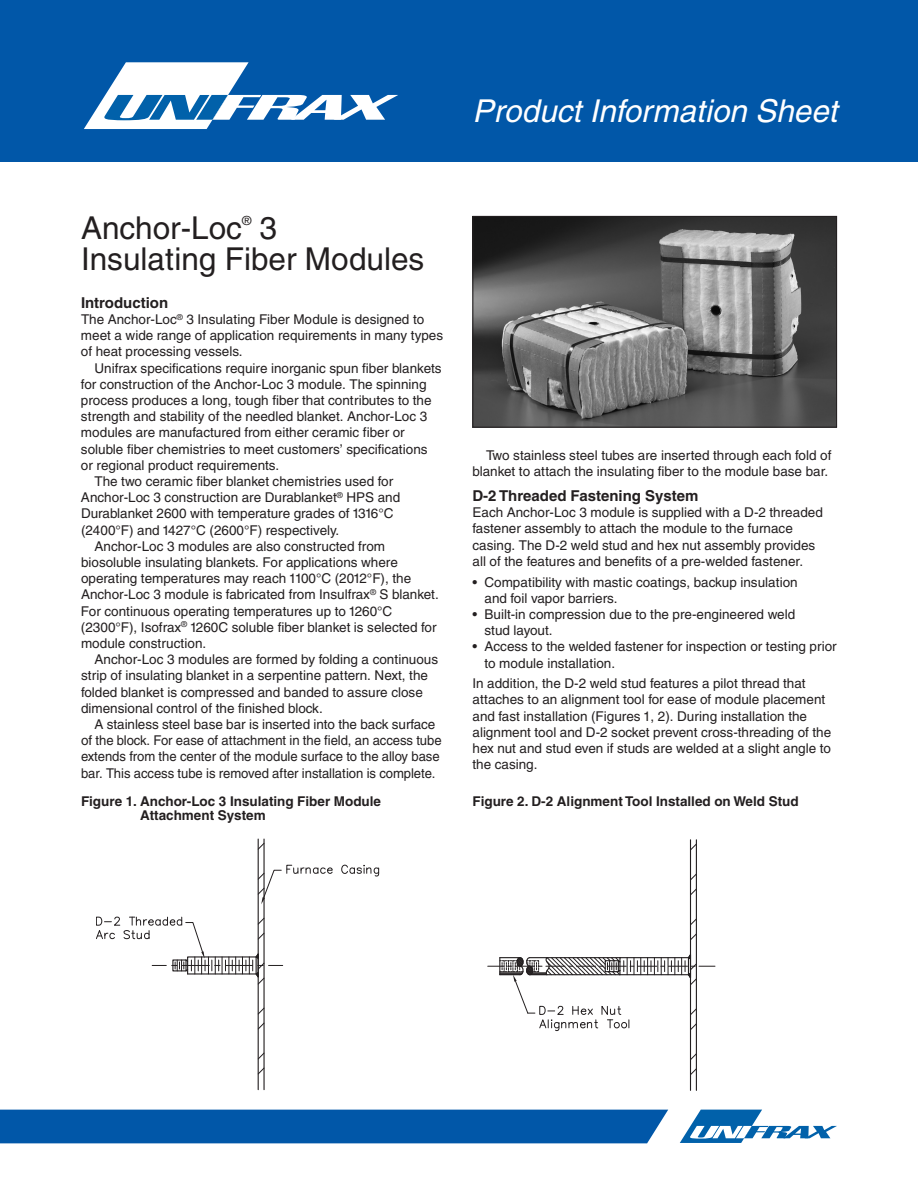
<style>
.page{position:relative;width:918px;height:1188px;background:#fff}
.page>*{position:absolute;margin:0;border:0;box-sizing:border-box;transform-origin:0 0}
.t1{font:31.5px/31.5px "Helvetica";color:#231f20}
.t2{font:italic 31.5px "Helvetica";color:#fff}
.t3{font:700 15px "Helvetica";color:#231f20}
.t4{font:13.5px/16.2px "Helvetica";color:#231f20}
.t5{font:700 13.5px "Helvetica";color:#231f20}
.t6{font:12.6px "Helvetica";color:#231f20}
</style>
<div class="page">
<div style="left:0;top:0;width:918px;height:162px;background:#0157a8"></div>
<svg style="left:84px;top:62px;width:314px;height:67px"></svg>
<svg style="left:680px;top:1110px;width:157px;height:33px"></svg>
<div style="left:0;top:1110px;width:668px;height:33px;background:#0157a8"></div>
<img style="left:474px;top:218px;width:361px;height:208px">
<div style="left:472px;top:216px;width:365px;height:212px;border:1px solid #231f20"></div>
<svg style="left:691px;top:873px;width:5px;height:8px"></svg>
<svg style="left:691px;top:918px;width:5px;height:7px"></svg>
<svg style="left:691px;top:1053px;width:5px;height:7px"></svg>
<svg style="left:691px;top:843px;width:5px;height:8px"></svg>
<svg style="left:691px;top:888px;width:5px;height:8px"></svg>
<svg style="left:691px;top:933px;width:5px;height:7px"></svg>
<svg style="left:691px;top:1068px;width:5px;height:7px"></svg>
<hr style="left:690px;top:840px;width:1px;height:250px;background:#231f20">
<hr style="left:696px;top:840px;width:1px;height:250px;background:#231f20">
<svg style="left:488px;top:951px;width:227px;height:80px"></svg>
<svg style="left:259px;top:1008px;width:4px;height:6px"></svg>
<svg style="left:259px;top:1053px;width:4px;height:6px"></svg>
<svg style="left:259px;top:843px;width:4px;height:6px"></svg>
<svg style="left:259px;top:1023px;width:4px;height:6px"></svg>
<svg style="left:259px;top:1068px;width:4px;height:6px"></svg>
<hr style="left:258px;top:839px;width:1px;height:251px;background:#231f20">
<hr style="left:263px;top:839px;width:2px;height:251px;background:#231f20">
<svg style="left:341px;top:864px;width:38px;height:13px"></svg>
<svg style="left:258px;top:865px;width:75px;height:39px"></svg>
<svg style="left:96px;top:916px;width:187px;height:69px"></svg>
<h1 class="t2" style="left:472px;top:99px;width:373px">Product Information Sheet</h1>
<h1 class="t1" style="left:81px;top:215px;width:163px">Anchor-Loc</h1>
<p class="t6" style="left:242px;top:216px;width:11px">®</p>
<h1 class="t1" style="left:81px;top:215px;width:345px;text-indent:179px">3<br>Insulating Fiber Modules</h1>
<p class="t3" style="left:81px;top:297px;width:89px">Introduction</p>
<p class="t4" style="left:81px;top:312px;width:364px">The Anchor-Loc<sup>®</sup> 3 Insulating Fiber Module is designed to meet a wide range of application requirements in many types of heat processing vessels.</p>
<p class="t4" style="left:94px;top:361px;width:349px">Unifrax specifications require inorganic spun fiber blankets</p>
<p class="t4" style="left:81px;top:377px;width:347px">for construction of the Anchor-Loc 3 module. The spinning</p>
<p class="t4" style="left:81px;top:393px;width:352px">process produces a long, tough fiber that contributes to the</p>
<p class="t4" style="left:81px;top:410px;width:348px">strength and stability of the needled blanket. Anchor-Loc 3</p>
<p class="t4" style="left:81px;top:426px;width:325px">modules are manufactured from either ceramic fiber or</p>
<p class="t4" style="left:81px;top:442px;width:348px">soluble fiber chemistries to meet customers’ specifications</p>
<p class="t4" style="left:81px;top:458px;width:200px">or regional product requirements.</p>
<p class="t4" style="left:94px;top:474px;width:300px">The two ceramic fiber blanket chemistries used for</p>
<p class="t4" style="left:81px;top:491px;width:321px">Anchor-Loc 3 construction are Durablanket<sup>®</sup> HPS and</p>
<p class="t4" style="left:81px;top:507px;width:314px">Durablanket 2600 with temperature grades of 1316°C</p>
<p class="t4" style="left:81px;top:523px;width:260px">(2400°F) and 1427°C (2600°F) respectively.</p>
<p class="t4" style="left:95px;top:539px;width:292px">Anchor-Loc 3 modules are also constructed from</p>
<p class="t4" style="left:81px;top:555px;width:318px">biosoluble insulating blankets. For applications where</p>
<p class="t4" style="left:81px;top:572px;width:332px">operating temperatures may reach 1100°C (2012°F), the</p>
<p class="t4" style="left:81px;top:588px;width:359px">Anchor-Loc 3 module is fabricated from Insulfrax<sup>®</sup> S blanket.</p>
<p class="t4" style="left:81px;top:604px;width:313px">For continuous operating temperatures up to 1260°C</p>
<p class="t4" style="left:81px;top:620px;width:357px">(2300°F), Isofrax<sup>®</sup> 1260C soluble fiber blanket is selected for</p>
<p class="t4" style="left:81px;top:636px;width:127px">module construction.</p>
<p class="t4" style="left:95px;top:653px;width:345px">Anchor-Loc 3 modules are formed by folding a continuous</p>
<p class="t4" style="left:81px;top:669px;width:349px">strip of insulating blanket in a serpentine pattern. Next, the</p>
<p class="t4" style="left:81px;top:685px;width:343px">folded blanket is compressed and banded to assure close</p>
<p class="t4" style="left:81px;top:701px;width:243px">dimensional control of the finished block.</p>
<p class="t4" style="left:95px;top:717px;width:342px">A stainless steel base bar is inserted into the back surface</p>
<p class="t4" style="left:81px;top:734px;width:362px">of the block. For ease of attachment in the field, an access tube</p>
<p class="t4" style="left:81px;top:750px;width:360px">extends from the center of the module surface to the alloy base</p>
<p class="t4" style="left:81px;top:766px;width:356px">bar. This access tube is removed after installation is complete.</p>
<p class="t4" style="left:472px;top:448px;width:360px;text-align:right">Two stainless steel tubes are inserted through each fold of blanket to attach the insulating fiber to the module base bar.</p>
<p class="t3" style="left:472px;top:490px;width:227px">D-2 Threaded Fastening System</p>
<p class="t4" style="left:472px;top:506px;width:352px">Each Anchor-Loc 3 module is supplied with a D-2 threaded fastener assembly to attach the module to the furnace casing. The D-2 weld stud and hex nut assembly provides all of the features and benefits of a pre-welded fastener.</p>
<p class="t4" style="left:485px;top:575px;width:315px;text-indent:-12px">• Compatibility with mastic coatings, backup insulation and foil vapor barriers.</p>
<p class="t4" style="left:485px;top:607px;width:312px;text-indent:-12px">• Built-in compression due to the pre-engineered weld stud layout.</p>
<p class="t4" style="left:485px;top:640px;width:354px;text-indent:-12px">• Access to the welded fastener for inspection or testing prior to module installation.</p>
<p class="t4" style="left:472px;top:677px;width:360px">In addition, the D-2 weld stud features a pilot thread that attaches to an alignment tool for ease of module placement and fast installation (Figures 1, 2). During installation the alignment tool and D-2 socket prevent cross-threading of the hex nut and stud even if studs are welded at a slight angle to the casing.</p>
<p class="t5" style="left:81px;top:796px;width:302px">Figure 1. Anchor-Loc 3 Insulating Fiber Module</p>
<p class="t5" style="left:472px;top:796px;width:328px">Figure 2. D-2 Alignment Tool Installed on Weld Stud</p>
<p class="t5" style="left:140px;top:811px;width:127px">Attachment System</p>
</div>
